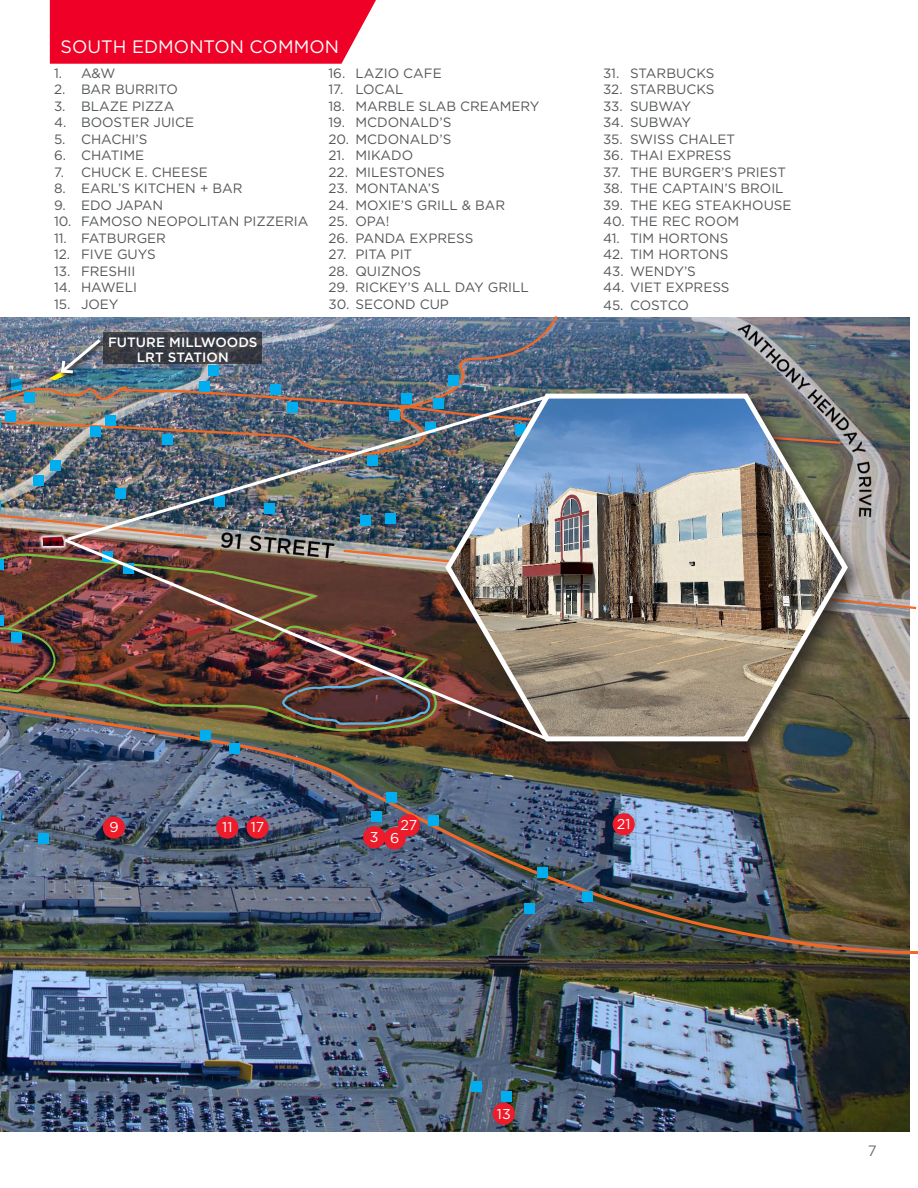
<style>
.page{position:relative;width:918px;height:1188px;background:#fff}
.page>*{position:absolute;margin:0;border:0;box-sizing:border-box;transform-origin:0 0}
.t1{font:18px "Gotham";letter-spacing:.005em;color:#fff}
.t2{font:15px "Gotham";color:#717271}
.t3{font:14.25px "Gotham";letter-spacing:.005em;color:#fff}
.t4{font:13.5px "Gotham";color:#54575a}
.t5{font:500 13.5px "Gotham";letter-spacing:.005em;color:#fff}
</style>
<div class="page">
<div style="left:50px;top:0;width:326px;height:64px;background:#ef0027"></div>
<img style="left:0;top:318px;width:910px;height:813px">
<img style="left:0;top:623px;width:918px;height:336px">
<svg style="left:867px;top:548px;width:50px;height:63px;background:#a39992"></svg>
<img style="left:0;top:316px;width:559px;height:63px">
<img style="left:0;top:379px;width:843px;height:121px">
<div style="left:59px;top:338px;width:47px;height:41px;background:#231f20;opacity:.9"></div>
<svg style="left:103px;top:332px;width:159px;height:32px;background:#393b43"></svg>
<div style="left:471px;top:1081px;width:11px;height:11px;background:#00aeef"></div>
<div style="left:501px;top:1091px;width:11px;height:11px;background:#00aeef"></div>
<div style="left:524px;top:903px;width:11px;height:11px;background:#00aeef"></div>
<div style="left:582px;top:891px;width:10px;height:11px;background:#00aeef"></div>
<div style="left:537px;top:867px;width:11px;height:11px;background:#00aeef"></div>
<div style="left:371px;top:811px;width:11px;height:11px;background:#00aeef"></div>
<div style="left:386px;top:792px;width:11px;height:10px;background:#00aeef"></div>
<div style="left:428px;top:815px;width:11px;height:11px;background:#00aeef"></div>
<div style="left:229px;top:743px;width:11px;height:11px;background:#00aeef"></div>
<div style="left:38px;top:833px;width:11px;height:10px;background:#00aeef"></div>
<img style="left:0;top:500px;width:64px;height:181px">
<div style="left:33px;top:475px;width:11px;height:11px;background:#00aeef"></div>
<div style="left:50px;top:460px;width:11px;height:11px;background:#00aeef"></div>
<div style="left:5px;top:411px;width:10px;height:11px;background:#00aeef"></div>
<hr style="left:0;top:616px;width:4px;height:10px;background:#00aeef">
<div style="left:11px;top:632px;width:11px;height:11px;background:#00aeef"></div>
<hr style="left:0;top:559px;width:4px;height:11px;background:#00aeef">
<div style="left:199px;top:381px;width:11px;height:11px;background:#00aeef"></div>
<div style="left:270px;top:384px;width:11px;height:11px;background:#00aeef"></div>
<div style="left:448px;top:375px;width:11px;height:11px;background:#00aeef"></div>
<div style="left:24px;top:392px;width:11px;height:11px;background:#00aeef"></div>
<div style="left:208px;top:365px;width:10px;height:11px;background:#00aeef"></div>
<img style="left:64px;top:393px;width:376px;height:143px">
<div style="left:440px;top:388px;width:427px;height:376px;background:#231f20;opacity:.75"></div>
<img style="left:442px;top:389px;width:409px;height:355px">
<img style="left:61px;top:536px;width:492px;height:208px">
<div style="left:103px;top:816px;width:22px;height:23px;background:#ed1c2b;border-radius:50%"></div>
<div style="left:216px;top:816px;width:22px;height:23px;background:#ed1c2b;border-radius:50%"></div>
<div style="left:247px;top:816px;width:22px;height:23px;background:#ed1c2b;border-radius:50%"></div>
<div style="left:363px;top:826px;width:22px;height:22px;background:#ed1c2b;border-radius:50%"></div>
<div style="left:384px;top:827px;width:22px;height:22px;background:#ed1c2b;border-radius:50%"></div>
<div style="left:398px;top:814px;width:22px;height:22px;background:#ed1c2b;border-radius:50%"></div>
<div style="left:493px;top:1103px;width:22px;height:22px;background:#ed1c2b;border-radius:50%"></div>
<div style="left:613px;top:813px;width:22px;height:22px;background:#ed1c2b;border-radius:50%"></div>
<img style="left:0;top:336px;width:104px;height:61px">
<p class="t1" style="left:60px;top:35px;width:280px">SOUTH EDMONTON COMMON</p>
<p class="t4" style="left:54px;top:64px;width:63px">1. A&amp;W</p>
<p class="t4" style="left:54px;top:81px;width:126px">2. BAR BURRITO</p>
<p class="t4" style="left:54px;top:97px;width:122px">3. BLAZE PIZZA</p>
<p class="t4" style="left:54px;top:114px;width:142px">4. BOOSTER JUICE</p>
<p class="t4" style="left:54px;top:130px;width:95px">5. CHACHI’S</p>
<p class="t4" style="left:54px;top:147px;width:92px">6. CHATIME</p>
<p class="t4" style="left:54px;top:163px;width:155px">7. CHUCK E. CHEESE</p>
<p class="t4" style="left:54px;top:180px;width:190px">8. EARL’S KITCHEN + BAR</p>
<p class="t4" style="left:54px;top:196px;width:111px">9. EDO JAPAN</p>
<p class="t4" style="left:54px;top:213px;width:256px">10. FAMOSO NEOPOLITAN PIZZERIA</p>
<p class="t4" style="left:54px;top:229px;width:114px">11. FATBURGER</p>
<p class="t4" style="left:54px;top:246px;width:103px">12. FIVE GUYS</p>
<p class="t4" style="left:54px;top:262px;width:83px">13. FRESHII</p>
<p class="t4" style="left:54px;top:279px;width:84px">14. HAWELI</p>
<p class="t4" style="left:54px;top:295px;width:66px">15. JOEY</p>
<p class="t5" style="left:108px;top:333px;width:151px">FUTURE MILLWOODS</p>
<p class="t5" style="left:137px;top:348px;width:93px">LRT STATION</p>
<p class="t4" style="left:328px;top:64px;width:115px">16. LAZIO CAFE</p>
<p class="t4" style="left:328px;top:81px;width:77px">17. LOCAL</p>
<p class="t4" style="left:328px;top:97px;width:213px">18. MARBLE SLAB CREAMERY</p>
<p class="t4" style="left:328px;top:114px;width:124px">19. MCDONALD’S</p>
<p class="t4" style="left:328px;top:130px;width:124px">20. MCDONALD’S</p>
<p class="t4" style="left:328px;top:147px;width:86px">21. MIKADO</p>
<p class="t4" style="left:328px;top:163px;width:118px">22. MILESTONES</p>
<p class="t4" style="left:328px;top:180px;width:113px">23. MONTANA’S</p>
<p class="t4" style="left:328px;top:196px;width:178px">24. MOXIE’S GRILL &amp; BAR</p>
<p class="t4" style="left:328px;top:213px;width:62px">25. OPA!</p>
<p class="t4" style="left:328px;top:229px;width:146px">26. PANDA EXPRESS</p>
<p class="t4" style="left:328px;top:246px;width:85px">27. PITA PIT</p>
<p class="t4" style="left:328px;top:262px;width:94px">28. QUIZNOS</p>
<p class="t4" style="left:328px;top:279px;width:202px">29. RICKEY’S ALL DAY GRILL</p>
<p class="t4" style="left:328px;top:295px;width:122px">30. SECOND CUP</p>
<p class="t4" style="left:603px;top:64px;width:113px">31. STARBUCKS</p>
<p class="t4" style="left:603px;top:81px;width:113px">32. STARBUCKS</p>
<p class="t4" style="left:603px;top:97px;width:90px">33. SUBWAY</p>
<p class="t4" style="left:603px;top:114px;width:90px">34. SUBWAY</p>
<p class="t4" style="left:603px;top:130px;width:134px">35. SWISS CHALET</p>
<p class="t4" style="left:603px;top:147px;width:130px">36. THAI EXPRESS</p>
<p class="t4" style="left:603px;top:163px;width:185px">37. THE BURGER’S PRIEST</p>
<p class="t4" style="left:603px;top:180px;width:182px">38. THE CAPTAIN’S BROIL</p>
<p class="t4" style="left:603px;top:196px;width:190px">39. THE KEG STEAKHOUSE</p>
<p class="t4" style="left:603px;top:213px;width:138px">40. THE REC ROOM</p>
<p class="t4" style="left:603px;top:229px;width:127px">41. TIM HORTONS</p>
<p class="t4" style="left:603px;top:246px;width:127px">42. TIM HORTONS</p>
<p class="t4" style="left:603px;top:262px;width:94px">43. WENDY’S</p>
<p class="t4" style="left:603px;top:279px;width:128px">44. VIET EXPRESS</p>
<p class="t4" style="left:603px;top:297px;width:87px">45. COSTCO</p>
<p class="t3" style="left:109px;top:818px;width:11px">9</p>
<p class="t3" style="left:222px;top:818px;width:12px">11</p>
<p class="t3" style="left:251px;top:818px;width:15px">17</p>
<p class="t3" style="left:400px;top:816px;width:18px">27</p>
<p class="t3" style="left:370px;top:828px;width:10px">3</p>
<p class="t3" style="left:390px;top:829px;width:11px">6</p>
<p class="t3" style="left:497px;top:1105px;width:15px">13</p>
<p class="t3" style="left:617px;top:815px;width:15px">21</p>
<p class="t2" style="left:868px;top:1141px;width:10px">7</p>
</div>
